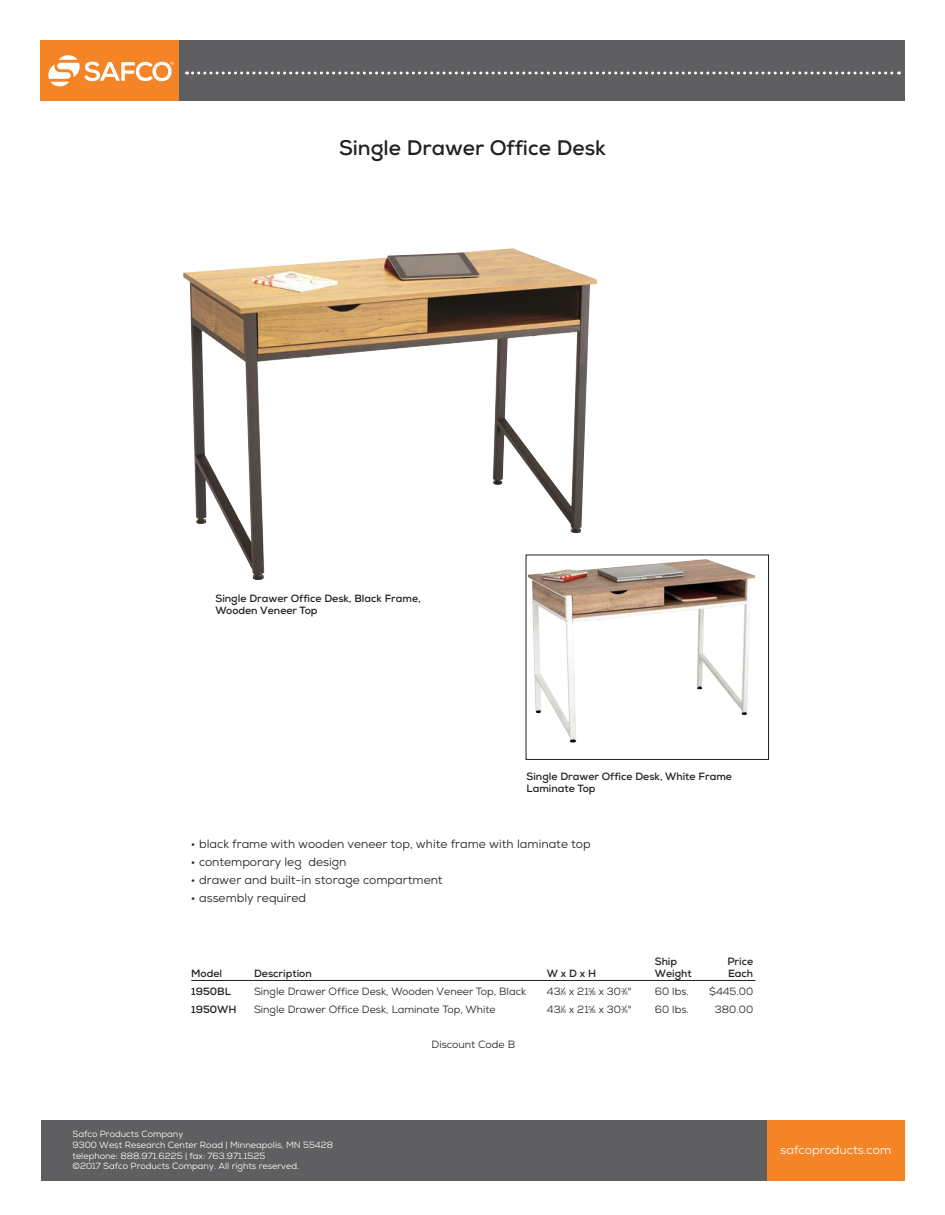
<style>
.page{position:relative;width:945px;height:1215px;background:#fff}
.page>*{position:absolute;margin:0;border:0;box-sizing:border-box;transform-origin:0 0}
.t1{font:700 21px "Nexa";color:#231f20}
.t2{font:12px "Nexa";color:#231f20}
.t3{font:12px "Nexa";color:#fff}
.t4{font:10.5px "Nexa";color:#231f20}
.t5{font:700 10.5px/12.6px "Nexa";color:#231f20}
.t6{font:9px/10.8px "Nexa";color:#fff}
.s1{font-size:5.25px}
</style>
<div class="page">
<div style="left:40px;top:40px;width:139px;height:61px;background:#f58427"></div>
<div style="left:179px;top:40px;width:725px;height:61px;background:#5f5f62"></div>
<svg style="left:187px;top:72px;width:712px;height:2px"></svg>
<div style="left:766px;top:1120px;width:139px;height:60px;background:#f58427"></div>
<div style="left:41px;top:1120px;width:725px;height:60px;background:#5f5f62"></div>
<svg style="left:48px;top:55px;width:125px;height:32px"></svg>
<hr style="left:191px;top:980px;width:564px;height:1px;background:#231f20">
<img style="left:183px;top:248px;width:414px;height:332px">
<div style="left:526px;top:555px;width:242px;height:204px;background:#fff"></div>
<img style="left:528px;top:559px;width:227px;height:184px">
<div style="left:526px;top:555px;width:243px;height:205px;border:1px solid #231f20"></div>
<h1 class="t1" style="left:339px;top:141px;width:268px">Single Drawer Office Desk</h1>
<p class="t5" style="left:215px;top:593px;width:207px">Single Drawer Office Desk, Black Frame,<br>Wooden Veneer Top</p>
<p class="t5" style="left:527px;top:771px;width:207px">Single Drawer Office Desk, White Frame<br>Laminate Top</p>
<p class="t2" style="left:191px;top:839px;width:401px">• black frame with wooden veneer top, white frame with laminate top</p>
<p class="t2" style="left:191px;top:857px;width:157px">• contemporary leg design</p>
<p class="t2" style="left:191px;top:875px;width:253px">• drawer and built-in storage compartment</p>
<p class="t2" style="left:191px;top:893px;width:117px">• assembly required</p>
<p class="t5" style="left:655px;top:956px;width:24px">Ship</p>
<p class="t5" style="left:727px;top:956px;width:27px">Price</p>
<p class="t5" style="left:191px;top:969px;width:33px">Model</p>
<p class="t5" style="left:254px;top:969px;width:59px">Description</p>
<p class="t5" style="left:547px;top:969px;width:51px">WxDxH</p>
<p class="t5" style="left:655px;top:969px;width:38px">Weight</p>
<p class="t5" style="left:728px;top:969px;width:27px">Each</p>
<p class="t5" style="left:191px;top:987px;width:41px">1950BL</p>
<p class="t4" style="left:254px;top:988px;width:274px">Single Drawer Office Desk, Wooden Veneer Top, Black</p>
<p class="t4" style="left:547px;top:988px;width:86px">43<sup>1</sup>⁄<span class="s1">4</span> x 21<sup>5</sup>⁄<span class="s1">8</span> x 30<sup>3</sup>⁄<span class="s1">4</span>"</p>
<p class="t4" style="left:655px;top:988px;width:36px">60 lbs.</p>
<p class="t4" style="left:709px;top:988px;width:46px">$445.00</p>
<p class="t5" style="left:191px;top:1005px;width:47px">1950WH</p>
<p class="t4" style="left:254px;top:1006px;width:243px">Single Drawer Office Desk, Laminate Top, White</p>
<p class="t4" style="left:547px;top:1006px;width:86px">43<sup>1</sup>⁄<span class="s1">4</span> x 21<sup>5</sup>⁄<span class="s1">8</span> x 30<sup>3</sup>⁄<span class="s1">4</span>"</p>
<p class="t4" style="left:655px;top:1006px;width:36px">60 lbs.</p>
<p class="t4" style="left:715px;top:1006px;width:40px">380.00</p>
<p class="t4" style="left:432px;top:1041px;width:85px">Discount Code B</p>
<p class="t6" style="left:72px;top:1129px;width:262px">Safco Products Company<br>9300 West Research Center Road | Minneapolis, MN 55428 telephone: 888.971.6225 | fax: 763.971.1525<br>©2017 Safco Products Company. All rights reserved.</p>
<p class="t3" style="left:780px;top:1146px;width:112px">safcoproducts.com</p>
</div>
